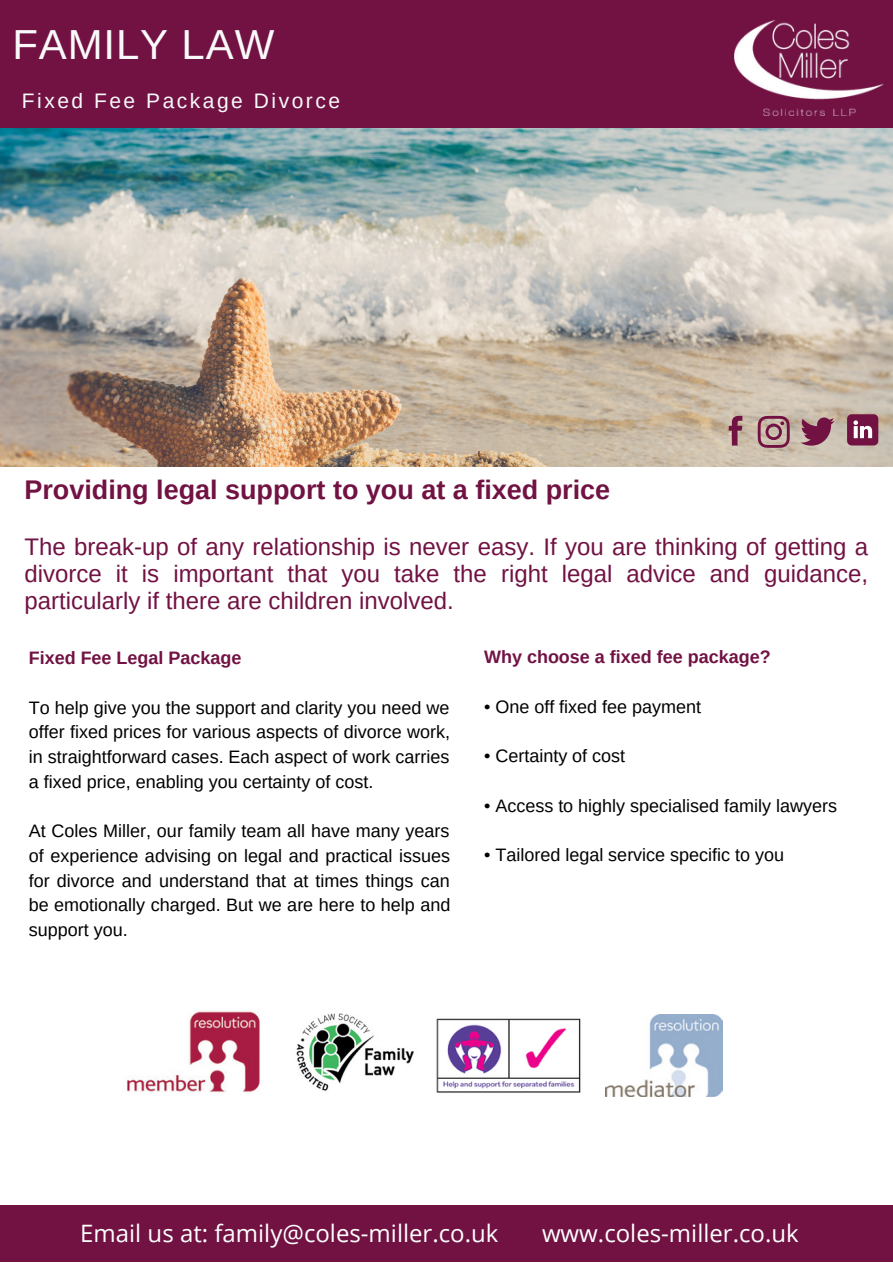
<style>
.page{position:relative;width:893px;height:1264px;background:#fff}
.page>*{position:absolute;margin:0;border:0;box-sizing:border-box;transform-origin:0 0}
.t1{font:42px "Arimo";letter-spacing:.02em;color:#f9f9f9}
.t2{font:700 27px "Arimo";color:#711243}
.t3{font:24px/27px "Arimo";color:#711243;text-align:justify}
.t4{font:24px "Open Sans";color:#fff}
.t5{font:21px "Arimo";letter-spacing:.12em;color:#f9f9f9}
.t6{font:18px/24.8px "Arimo";color:#000;text-align:justify}
.t7{font:18px "Arimo";color:#000}
.t8{font:700 18px "Arimo";color:#711243}
</style>
<div class="page">
<div style="left:0;top:0;width:892px;height:139px;background:#711243"></div>
<img style="left:0;top:128px;width:892px;height:339px">
<svg style="left:728px;top:416px;width:14px;height:29px"></svg>
<svg style="left:757px;top:416px;width:32px;height:32px"></svg>
<svg style="left:800px;top:417px;width:34px;height:28px"></svg>
<svg style="left:847px;top:414px;width:31px;height:31px"></svg>
<img style="left:734px;top:20px;width:149px;height:96px">
<div style="left:0;top:1205px;width:892px;height:57px;background:#711243"></div>
<img style="left:605px;top:1014px;width:117px;height:82px">
<img style="left:436px;top:1018px;width:145px;height:75px">
<img style="left:126px;top:1011px;width:134px;height:82px">
<img style="left:296px;top:1013px;width:118px;height:78px">
<p class="t1" style="left:12px;top:21px;width:263px">FAMILY LAW</p>
<p class="t5" style="left:22px;top:89px;width:320px">Fixed Fee Package Divorce</p>
<p class="t2" style="left:24px;top:475px;width:587px">Providing legal support to you at a fixed price</p>
<p class="t3" style="left:24px;top:532px;width:845px">The break-up of any relationship is never easy. If you are thinking of getting a divorce it is important that you take the right legal advice and guidance, particularly if there are children involved.</p>
<p class="t8" style="left:29px;top:647px;width:214px">Fixed Fee Legal Package</p>
<p class="t6" style="left:29px;top:695px;width:423px">To help give you the support and clarity you need we offer fixed prices for various aspects of divorce work, in straightforward cases. Each aspect of work carries a fixed price, enabling you certainty of cost.</p>
<p class="t6" style="left:29px;top:818px;width:423px">At Coles Miller, our family team all have many years of experience advising on legal and practical issues for divorce and understand that at times things can be emotionally charged. But we are here to help and support you.</p>
<p class="t8" style="left:484px;top:647px;width:288px">Why choose a fixed fee package?</p>
<p class="t7" style="left:484px;top:696px;width:219px">• One off fixed fee payment</p>
<p class="t7" style="left:484px;top:746px;width:143px">• Certainty of cost</p>
<p class="t7" style="left:484px;top:795px;width:354px">• Access to highly specialised family lawyers</p>
<p class="t7" style="left:484px;top:844px;width:301px">• Tailored legal service specific to you</p>
<p class="t4" style="left:80px;top:1216px;width:419px">Email us at: family@coles-miller.co.uk</p>
<p class="t4" style="left:542px;top:1216px;width:258px">www.coles-miller.co.uk</p>
</div>
